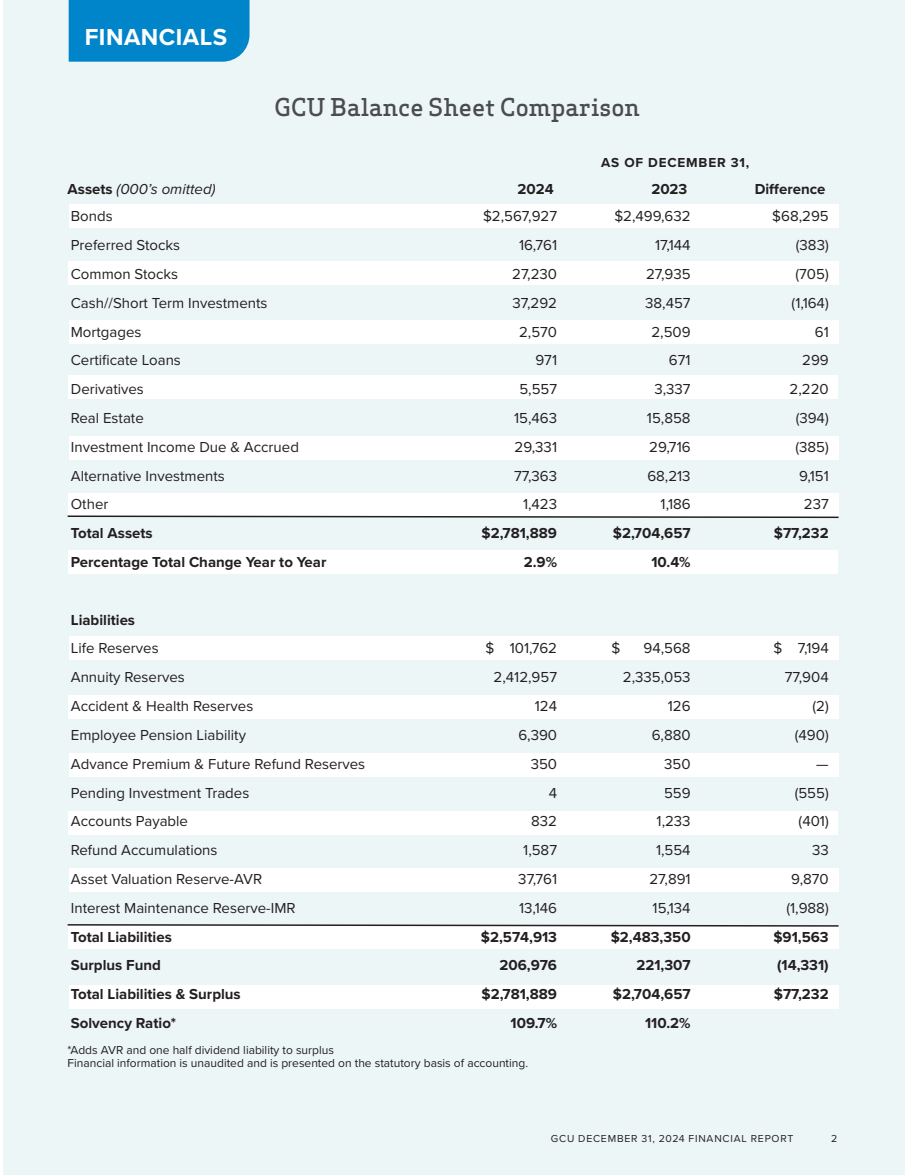
<style>
.page{position:relative;width:905px;height:1175px;background:#fff}
.page>*{position:absolute;margin:0;border:0;box-sizing:border-box;transform-origin:0 0}
.t1{font:500 24px "Apex Serif";color:#4b4c4d}
.section_title{font:700 24px "Proxima Nova";letter-spacing:.02em;color:#fff}
.financial_body{font:15px "Proxima Nova";color:#231f20}
.financial_body-2{font:700 15px "Proxima Nova";color:#231f20}
.financial_body-3{font:italic 15px "Proxima Nova";color:#231f20}
.financial_body-4{font:700 13.5px "Proxima Nova";letter-spacing:.06em;color:#231f20}
.caption_dark{font:12px "Proxima Nova";color:#231f20}
.t2{font:10.5px "Proxima Nova";letter-spacing:.075em;color:#231f20}
.s1{font-weight:700;font-style:normal}
</style>
<div class="page">
<div style="left:3px;top:0;width:901px;height:1174px;background:#edf6f7"></div>
<div style="left:69px;top:204px;width:769px;height:24px;background:#fff"></div>
<div style="left:69px;top:261px;width:770px;height:24px;background:#fff"></div>
<div style="left:70px;top:320px;width:768px;height:24px;background:#fff"></div>
<div style="left:69px;top:375px;width:768px;height:24px;background:#fff"></div>
<div style="left:69px;top:436px;width:769px;height:23px;background:#fff"></div>
<div style="left:69px;top:493px;width:770px;height:23px;background:#fff"></div>
<div style="left:69px;top:550px;width:768px;height:24px;background:#fff"></div>
<div style="left:69px;top:636px;width:769px;height:24px;background:#fff"></div>
<div style="left:69px;top:695px;width:770px;height:23px;background:#fff"></div>
<div style="left:70px;top:753px;width:768px;height:23px;background:#fff"></div>
<div style="left:69px;top:811px;width:768px;height:23px;background:#fff"></div>
<div style="left:69px;top:868px;width:769px;height:24px;background:#fff"></div>
<div style="left:69px;top:925px;width:770px;height:24px;background:#fff"></div>
<div style="left:70px;top:985px;width:768px;height:23px;background:#fff"></div>
<svg style="left:67px;top:924px;width:772px;height:3px"></svg>
<svg style="left:67px;top:515px;width:772px;height:4px"></svg>
<div style="left:69px;top:0;width:180px;height:62px;background:#0085cb"></div>
<p class="section_title" style="left:85px;top:19px;width:144px">FINANCIALS</p>
<p class="t1" style="left:274px;top:92px;width:367px">GCU Balance Sheet Comparison</p>
<p class="financial_body-4" style="left:601px;top:152px;width:150px">AS OF DECEMBER 31,</p>
<p class="financial_body-3" style="left:68px;top:178px;width:149px"><span class="s1">Assets</span> (000’s omitted)</p>
<p class="financial_body-2" style="left:517px;top:178px;width:38px">2024</p>
<p class="financial_body-2" style="left:651px;top:178px;width:38px">2023</p>
<p class="financial_body-2" style="left:754px;top:178px;width:72px">Difference</p>
<p class="financial_body" style="left:71px;top:205px;width:43px">Bonds</p>
<p class="financial_body" style="left:483px;top:205px;width:76px">$2,567,927</p>
<p class="financial_body" style="left:614px;top:205px;width:78px">$2,499,632</p>
<p class="financial_body" style="left:772px;top:205px;width:58px">$68,295</p>
<p class="financial_body" style="left:71px;top:234px;width:111px">Preferred Stocks</p>
<p class="financial_body" style="left:519px;top:234px;width:40px">16,761</p>
<p class="financial_body" style="left:655px;top:234px;width:37px">17,144</p>
<p class="financial_body" style="left:795px;top:234px;width:34px">(383)</p>
<p class="financial_body" style="left:71px;top:263px;width:109px">Common Stocks</p>
<p class="financial_body" style="left:512px;top:263px;width:46px">27,230</p>
<p class="financial_body" style="left:646px;top:263px;width:46px">27,935</p>
<p class="financial_body" style="left:795px;top:263px;width:35px">(705)</p>
<p class="financial_body" style="left:71px;top:291px;width:198px">Cash//Short Term Investments</p>
<p class="financial_body" style="left:512px;top:291px;width:46px">37,292</p>
<p class="financial_body" style="left:645px;top:291px;width:47px">38,457</p>
<p class="financial_body" style="left:791px;top:291px;width:39px">(1,164)</p>
<p class="financial_body" style="left:71px;top:320px;width:72px">Mortgages</p>
<p class="financial_body" style="left:519px;top:320px;width:40px">2,570</p>
<p class="financial_body" style="left:651px;top:320px;width:41px">2,509</p>
<p class="financial_body" style="left:814px;top:320px;width:15px">61</p>
<p class="financial_body" style="left:71px;top:349px;width:112px">Certificate Loans</p>
<p class="financial_body" style="left:535px;top:349px;width:23px">971</p>
<p class="financial_body" style="left:669px;top:349px;width:23px">671</p>
<p class="financial_body" style="left:802px;top:349px;width:28px">299</p>
<p class="financial_body" style="left:71px;top:378px;width:75px">Derivatives</p>
<p class="financial_body" style="left:519px;top:378px;width:39px">5,557</p>
<p class="financial_body" style="left:654px;top:378px;width:38px">3,337</p>
<p class="financial_body" style="left:789px;top:378px;width:41px">2,220</p>
<p class="financial_body" style="left:71px;top:407px;width:74px">Real Estate</p>
<p class="financial_body" style="left:514px;top:407px;width:44px">15,463</p>
<p class="financial_body" style="left:647px;top:407px;width:45px">15,858</p>
<p class="financial_body" style="left:795px;top:407px;width:35px">(394)</p>
<p class="financial_body" style="left:71px;top:435px;width:229px">Investment Income Due &amp; Accrued</p>
<p class="financial_body" style="left:514px;top:435px;width:44px">29,331</p>
<p class="financial_body" style="left:649px;top:435px;width:43px">29,716</p>
<p class="financial_body" style="left:795px;top:435px;width:35px">(385)</p>
<p class="financial_body" style="left:71px;top:464px;width:155px">Alternative Investments</p>
<p class="financial_body" style="left:514px;top:464px;width:45px">77,363</p>
<p class="financial_body" style="left:647px;top:464px;width:45px">68,213</p>
<p class="financial_body" style="left:799px;top:464px;width:31px">9,151</p>
<p class="financial_body" style="left:71px;top:493px;width:39px">Other</p>
<p class="financial_body" style="left:523px;top:493px;width:36px">1,423</p>
<p class="financial_body" style="left:660px;top:493px;width:32px">1,186</p>
<p class="financial_body" style="left:803px;top:493px;width:26px">237</p>
<p class="financial_body-2" style="left:71px;top:522px;width:83px">Total Assets</p>
<p class="financial_body-2" style="left:481px;top:522px;width:77px">$2,781,889</p>
<p class="financial_body-2" style="left:613px;top:522px;width:79px">$2,704,657</p>
<p class="financial_body-2" style="left:774px;top:522px;width:56px">$77,232</p>
<p class="financial_body-2" style="left:71px;top:551px;width:257px">Percentage Total Change Year to Year</p>
<p class="financial_body-2" style="left:523px;top:551px;width:35px">2.9%</p>
<p class="financial_body-2" style="left:651px;top:551px;width:41px">10.4%</p>
<p class="financial_body-2" style="left:71px;top:608px;width:66px">Liabilities</p>
<p class="financial_body" style="left:71px;top:637px;width:89px">Life Reserves</p>
<p class="financial_body" style="left:485px;top:637px;width:73px">$ 101,762</p>
<p class="financial_body" style="left:611px;top:637px;width:10px">$</p>
<p class="financial_body" style="left:643px;top:637px;width:49px">94,568</p>
<p class="financial_body" style="left:773px;top:637px;width:57px">$ 7,194</p>
<p class="financial_body" style="left:71px;top:666px;width:115px">Annuity Reserves</p>
<p class="financial_body" style="left:493px;top:666px;width:65px">2,412,957</p>
<p class="financial_body" style="left:623px;top:666px;width:69px">2,335,053</p>
<p class="financial_body" style="left:784px;top:666px;width:45px">77,904</p>
<p class="financial_body" style="left:71px;top:695px;width:184px">Accident &amp; Health Reserves</p>
<p class="financial_body" style="left:535px;top:695px;width:24px">124</p>
<p class="financial_body" style="left:668px;top:695px;width:24px">126</p>
<p class="financial_body" style="left:812px;top:695px;width:18px">(2)</p>
<p class="financial_body" style="left:71px;top:723px;width:177px">Employee Pension Liability</p>
<p class="financial_body" style="left:518px;top:723px;width:40px">6,390</p>
<p class="financial_body" style="left:651px;top:723px;width:40px">6,880</p>
<p class="financial_body" style="left:794px;top:723px;width:35px">(490)</p>
<p class="financial_body" style="left:71px;top:752px;width:296px">Advance Premium &amp; Future Refund Reserves</p>
<p class="financial_body" style="left:530px;top:752px;width:28px">350</p>
<p class="financial_body" style="left:664px;top:752px;width:28px">350</p>
<p class="financial_body" style="left:816px;top:752px;width:14px">—</p>
<p class="financial_body" style="left:71px;top:781px;width:180px">Pending Investment Trades</p>
<p class="financial_body" style="left:548px;top:781px;width:10px">4</p>
<p class="financial_body" style="left:664px;top:781px;width:28px">559</p>
<p class="financial_body" style="left:794px;top:781px;width:35px">(555)</p>
<p class="financial_body" style="left:71px;top:810px;width:119px">Accounts Payable</p>
<p class="financial_body" style="left:531px;top:810px;width:27px">832</p>
<p class="financial_body" style="left:656px;top:810px;width:36px">1,233</p>
<p class="financial_body" style="left:798px;top:810px;width:32px">(401)</p>
<p class="financial_body" style="left:71px;top:839px;width:148px">Refund Accumulations</p>
<p class="financial_body" style="left:523px;top:839px;width:35px">1,587</p>
<p class="financial_body" style="left:656px;top:839px;width:36px">1,554</p>
<p class="financial_body" style="left:812px;top:839px;width:18px">33</p>
<p class="financial_body" style="left:71px;top:867px;width:193px">Asset Valuation Reserve-AVR</p>
<p class="financial_body" style="left:518px;top:867px;width:40px">37,761</p>
<p class="financial_body" style="left:649px;top:867px;width:43px">27,891</p>
<p class="financial_body" style="left:791px;top:867px;width:39px">9,870</p>
<p class="financial_body" style="left:71px;top:896px;width:226px">Interest Maintenance Reserve-IMR</p>
<p class="financial_body" style="left:519px;top:896px;width:40px">13,146</p>
<p class="financial_body" style="left:652px;top:896px;width:40px">15,134</p>
<p class="financial_body" style="left:786px;top:896px;width:44px">(1,988)</p>
<p class="financial_body-2" style="left:71px;top:925px;width:102px">Total Liabilities</p>
<p class="financial_body-2" style="left:481px;top:925px;width:78px">$2,574,913</p>
<p class="financial_body-2" style="left:610px;top:925px;width:81px">$2,483,350</p>
<p class="financial_body-2" style="left:773px;top:925px;width:57px">$91,563</p>
<p class="financial_body-2" style="left:71px;top:954px;width:92px">Surplus Fund</p>
<p class="financial_body-2" style="left:499px;top:954px;width:59px">206,976</p>
<p class="financial_body-2" style="left:636px;top:954px;width:56px">221,307</p>
<p class="financial_body-2" style="left:777px;top:954px;width:53px">(14,331)</p>
<p class="financial_body-2" style="left:71px;top:983px;width:171px">Total Liabilities &amp; Surplus</p>
<p class="financial_body-2" style="left:481px;top:983px;width:77px">$2,781,889</p>
<p class="financial_body-2" style="left:613px;top:983px;width:79px">$2,704,657</p>
<p class="financial_body-2" style="left:774px;top:983px;width:56px">$77,232</p>
<p class="financial_body-2" style="left:71px;top:1011px;width:107px">Solvency Ratio*</p>
<p class="financial_body-2" style="left:510px;top:1011px;width:48px">109.7%</p>
<p class="financial_body-2" style="left:645px;top:1011px;width:47px">110.2%</p>
<p class="caption_dark" style="left:68px;top:1040px;width:268px">*Adds AVR and one half dividend liability to surplus</p>
<p class="caption_dark" style="left:68px;top:1054px;width:462px">Financial information is unaudited and is presented on the statutory basis of accounting.</p>
<p class="t2" style="left:551px;top:1130px;width:244px">GCU DECEMBER 31, 2024 FINANCIAL REPORT</p>
<p class="t2" style="left:831px;top:1130px;width:8px">2</p>
</div>
